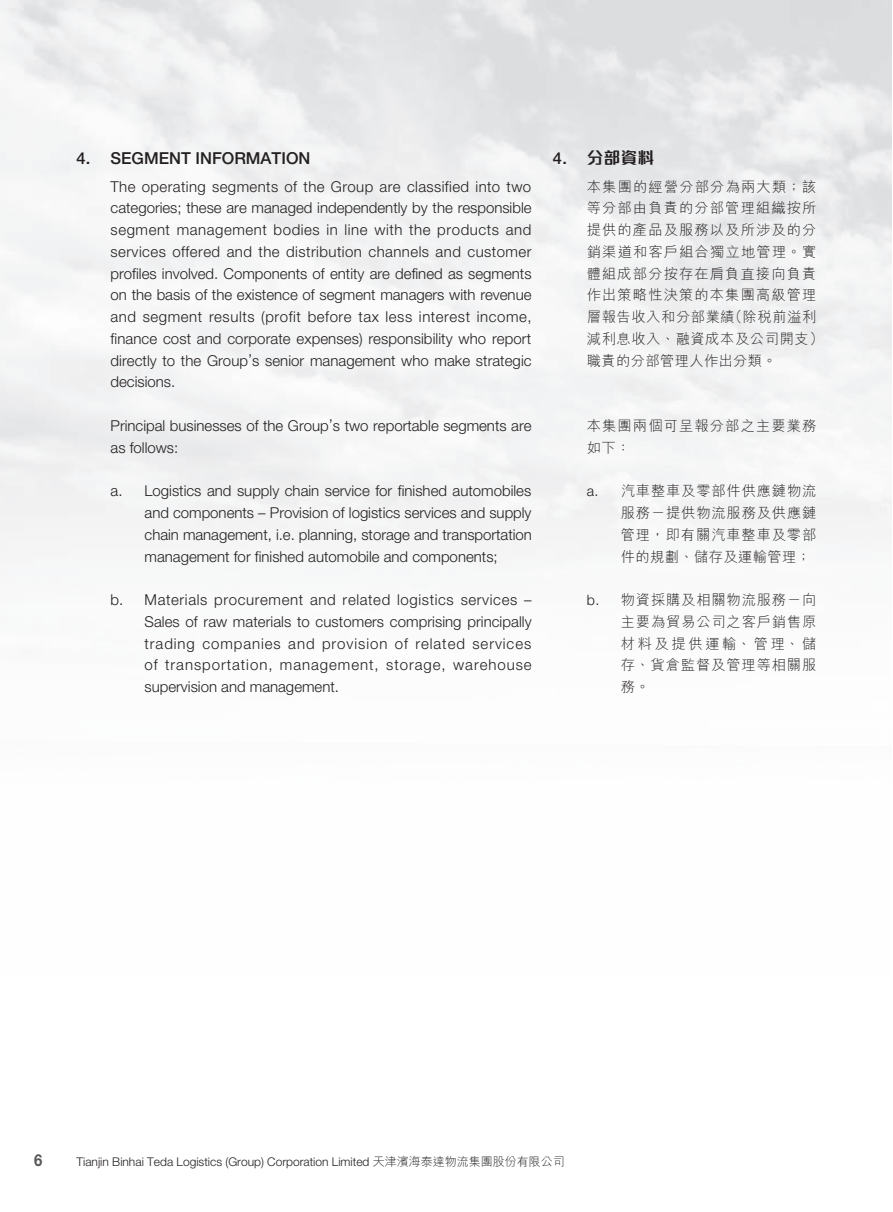
<style>
.page{position:relative;width:893px;height:1212px;background:#fff}
.page>*{position:absolute;margin:0;border:0;box-sizing:border-box;transform-origin:0 0}
._3__標題{font:500 16.5px "Helvetica Neue LT Std";color:#231f20}
._8__標題---C{font:700 16.5px "M Finance HK";color:#231f20}
.t1{font:700 16.5px "Helvetica Neue LT Std";color:#57585a;scale:.9 1}
._1__內文{font:300 15px/21.8px "Helvetica Neue LT Std";color:#231f20;text-align:justify}
._6__內文---C{font:300 14.25px/21.8px "M Hei HK";letter-spacing:.065em;color:#231f20}
.t2{font:300 12px "Helvetica Neue LT Std";color:#231f20}
.s1{font-family:"Helvetica Neue LT Std";font-weight:500}
.s2{font-family:"Helvetica Neue LT Std"}
.s3{font-family:"M Hei HK"}
</style>
<div class="page">
<p class="_3__標題" style="left:77px;top:148px;width:235px">4. SEGMENT INFORMATION</p>
<p class="_1__內文" style="left:111px;top:175px;width:423px">The operating segments of the Group are classified into two categories; these are managed independently by the responsible segment management bodies in line with the products and services offered and the distribution channels and customer profiles involved. Components of entity are defined as segments on the basis of the existence of segment managers with revenue and segment results (profit before tax less interest income, finance cost and corporate expenses) responsibility who report directly to the Group’s senior management who make strategic decisions.</p>
<p class="_1__內文" style="left:111px;top:414px;width:422px">Principal businesses of the Group’s two reportable segments are as follows:</p>
<p class="_1__內文" style="left:145px;top:480px;width:389px;text-indent:-34px">a. Logistics and supply chain service for finished automobiles and components – Provision of logistics services and supply chain management, i.e. planning, storage and transportation management for finished automobile and components;</p>
<p class="_1__內文" style="left:145px;top:588px;width:389px;text-indent:-34px">b. Materials procurement and related logistics services – Sales of raw materials to customers comprising principally trading companies and provision of related services of transportation, management, storage, warehouse supervision and management.</p>
<p class="_8__標題---C" style="left:553px;top:149px;width:103px"><span class="s1">4.</span> 分部資料</p>
<p class="_6__內文---C" style="left:587px;top:175px;width:238px">本集團的經營分部分為兩大類；該等分部由負責的分部管理組織按所提供的產品及服務以及所涉及的分銷渠道和客戶組合獨立地管理。實體組成部分按存在肩負直接向負責作出策略性決策的本集團高級管理層報告收入和分部業績（除稅前溢利減利息收入、融資成本及公司開支）職責的分部管理人作出分類。</p>
<p class="_6__內文---C" style="left:587px;top:415px;width:231px">本集團兩個可呈報分部之主要業務如下：</p>
<p class="_6__內文---C" style="left:621px;top:480px;width:197px;text-align:justify;text-indent:-34px"><span class="s2">a.</span> 汽車整車及零部件供應鏈物流服務－提供物流服務及供應鏈管理，即有關汽車整車及零部件的規劃、儲存及運輸管理；</p>
<p class="_6__內文---C" style="left:621px;top:589px;width:197px;text-align:justify;text-indent:-34px"><span class="s2">b.</span> 物資採購及相關物流服務－向主要為貿易公司之客戶銷售原材料及提供運輸、管理、儲存、貨倉監督及管理等相關服務。</p>
<p class="t1" style="left:34px;top:1149px;width:11px">6</p>
<p class="t2" style="left:77px;top:1154px;width:490px">Tianjin Binhai Teda Logistics (Group) Corporation Limited <span class="s3">天津濱海泰達物流集團股份有限公司</span></p>
</div>
